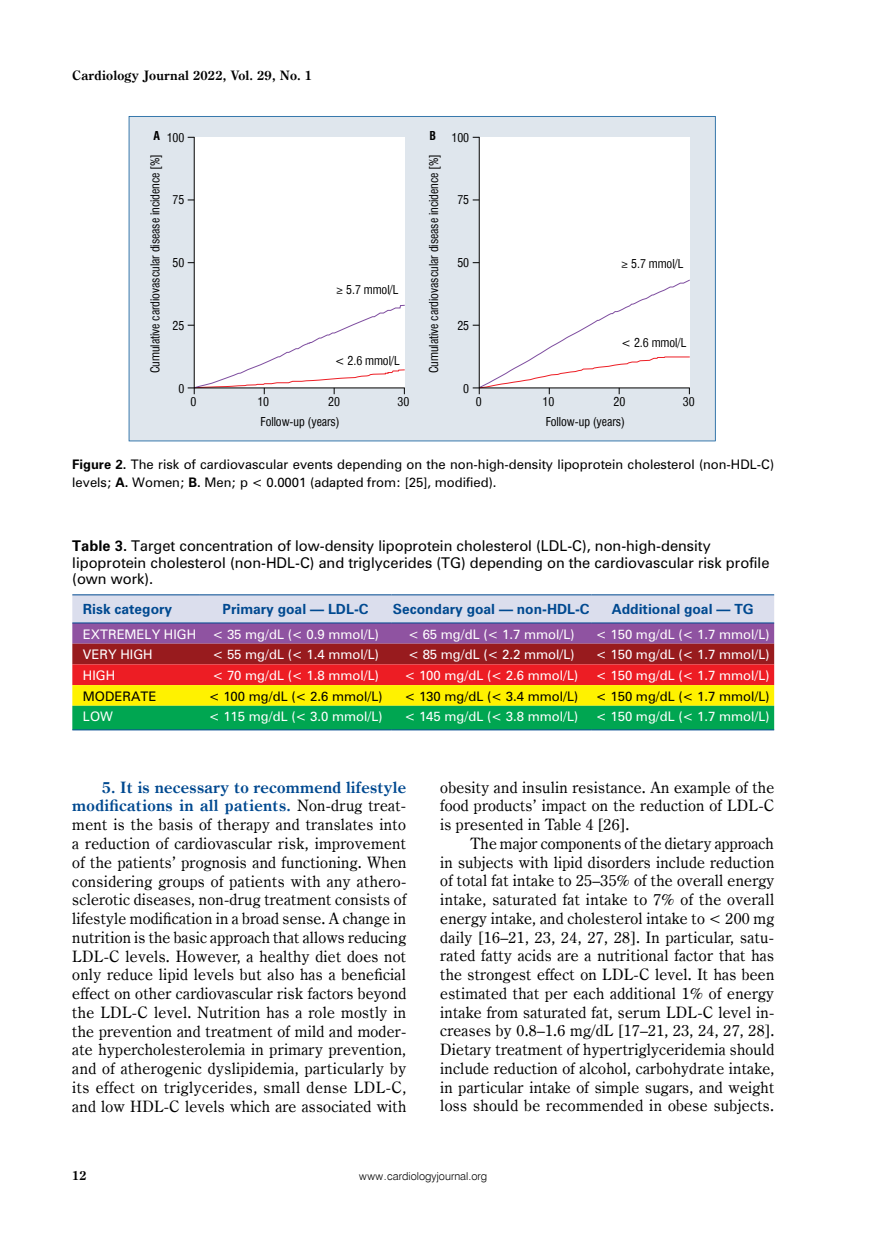
<style>
.page{position:relative;width:872px;height:1234px;background:#fff}
.page>*{position:absolute;margin:0;border:0;box-sizing:border-box;transform-origin:0 0}
.t1{font:15.75px/18.8px "Century Oldst EU";letter-spacing:.015em;color:#000;text-align:justify}
.t2{font:13.5px/16.5px "Zurich PL";color:#000}
.t3{font:700 13.05px "Century Oldst EU";letter-spacing:.015em;color:#000}
.t4{font:700 12.75px "Zurich PL";color:#004990}
.t5{font:700 12.75px "Century Oldst EU";color:#000}
.t6{font:12px "Zurich PL";color:#fff}
.t7{font:12px/17.2px "Zurich PL";color:#000}
.t8{font:12px "Swis 721 Cn EU";letter-spacing:-.005em;color:#000}
.t9{font:700 12px "Swis 721 Cn EU";color:#000}
.t10{font:10.95px "Swis 721 Lt EU";color:#000}
.s1{font-family:"Myriad Pro"}
.s2{font-weight:700}
.s3{font-weight:700;color:#004990}
</style>
<div class="page">
<div style="left:129px;top:116px;width:586px;height:325px;background:#dfe6ed"></div>
<div style="left:479px;top:137px;width:211px;height:250px;background:#fff"></div>
<div style="left:194px;top:137px;width:211px;height:250px;background:#fff"></div>
<hr style="left:194px;top:137px;width:1px;height:257px;background:#000">
<svg style="left:188px;top:304px;width:217px;height:90px"></svg>
<hr style="left:479px;top:137px;width:1px;height:257px;background:#000">
<svg style="left:473px;top:279px;width:217px;height:115px"></svg>
<svg style="left:72px;top:595px;width:702px;height:134px;background:#a68562"></svg>
<hr style="left:72px;top:594px;width:128px;height:1px;background:#004990">
<hr style="left:200px;top:594px;width:191px;height:1px;background:#004990">
<hr style="left:391px;top:594px;width:200px;height:1px;background:#004990">
<hr style="left:591px;top:594px;width:183px;height:1px;background:#004990">
<hr style="left:72px;top:622px;width:128px;height:1px;background:#004990">
<hr style="left:200px;top:622px;width:191px;height:1px;background:#004990">
<hr style="left:391px;top:622px;width:200px;height:1px;background:#004990">
<hr style="left:591px;top:622px;width:183px;height:1px;background:#004990">
<hr style="left:72px;top:729px;width:128px;height:1px;background:#004990">
<hr style="left:200px;top:729px;width:191px;height:1px;background:#004990">
<hr style="left:391px;top:729px;width:200px;height:1px;background:#004990">
<hr style="left:591px;top:729px;width:183px;height:1px;background:#004990">
<p class="t3" style="left:72px;top:67px;width:241px">Cardiology Journal 2022, Vol. 29, No. 1</p>
<p class="t9" style="left:153px;top:129px;width:8px">A</p>
<p class="t9" style="left:429px;top:128px;width:8px">B</p>
<p class="t8" style="left:426px;top:373px;width:221px;rotate:-90deg">Cumulative cardiovascular disease incidence [%]</p>
<p class="t8" style="left:167px;top:129px;width:19px">100</p>
<p class="t8" style="left:147px;top:373px;width:221px;rotate:-90deg">Cumulative cardiovascular disease incidence [%]</p>
<p class="t8" style="left:173px;top:192px;width:13px">75</p>
<p class="t8" style="left:173px;top:255px;width:13px">50</p>
<p class="t8" style="left:336px;top:281px;width:64px"><span class="s1">≥</span> 5.7 mmol/L</p>
<p class="t8" style="left:173px;top:317px;width:13px">25</p>
<p class="t8" style="left:335px;top:352px;width:67px">&lt; 2.6 mmol/L</p>
<p class="t8" style="left:178px;top:380px;width:7px">0</p>
<p class="t8" style="left:451px;top:129px;width:19px">100</p>
<p class="t8" style="left:457px;top:192px;width:13px">75</p>
<p class="t8" style="left:457px;top:255px;width:13px">50</p>
<p class="t8" style="left:457px;top:317px;width:13px">25</p>
<p class="t8" style="left:463px;top:380px;width:7px">0</p>
<p class="t8" style="left:621px;top:256px;width:64px"><span class="s1">≥</span> 5.7 mmol/L</p>
<p class="t8" style="left:621px;top:334px;width:67px">&lt; 2.6 mmol/L</p>
<p class="t8" style="left:190px;top:394px;width:7px">0</p>
<p class="t8" style="left:257px;top:394px;width:13px">10</p>
<p class="t8" style="left:328px;top:394px;width:13px">20</p>
<p class="t8" style="left:397px;top:394px;width:13px">30</p>
<p class="t8" style="left:476px;top:394px;width:7px">0</p>
<p class="t8" style="left:542px;top:394px;width:13px">10</p>
<p class="t8" style="left:613px;top:394px;width:13px">20</p>
<p class="t8" style="left:683px;top:394px;width:13px">30</p>
<p class="t8" style="left:260px;top:414px;width:81px">Follow-up (years)</p>
<p class="t8" style="left:546px;top:414px;width:81px">Follow-up (years)</p>
<p class="t7" style="left:72px;top:456px;width:703px"><span class="s2">Figure 2.</span> The risk of cardiovascular events depending on the non-high-density lipoprotein cholesterol (non-HDL-C) levels; <span class="s2">A.</span> Women; <span class="s2">B.</span> Men; p &lt; 0.0001 (adapted from: [25], modified).</p>
<p class="t2" style="left:72px;top:537px;width:698px"><span class="s2">Table 3.</span> Target concentration of low-density lipoprotein cholesterol (LDL-C), non-high-density lipoprotein cholesterol (non-HDL-C) and triglycerides (TG) depending on the cardiovascular risk profile (own work).</p>
<p class="t4" style="left:83px;top:600px;width:91px">Risk category</p>
<p class="t4" style="left:223px;top:600px;width:148px">Primary goal — LDL-C</p>
<p class="t4" style="left:393px;top:600px;width:198px">Secondary goal — non-HDL-C</p>
<p class="t4" style="left:612px;top:600px;width:143px">Additional goal — TG</p>
<p class="t6" style="left:83px;top:625px;width:115px">EXTREMELY HIGH</p>
<p class="t6" style="left:212px;top:625px;width:168px">&lt; 35 mg/dL (&lt; 0.9 mmol/L)</p>
<p class="t6" style="left:408px;top:625px;width:168px">&lt; 65 mg/dL (&lt; 1.7 mmol/L)</p>
<p class="t6" style="left:596px;top:625px;width:175px">&lt; 150 mg/dL (&lt; 1.7 mmol/L)</p>
<p class="t6" style="left:83px;top:646px;width:71px">VERY HIGH</p>
<p class="t6" style="left:212px;top:646px;width:168px">&lt; 55 mg/dL (&lt; 1.4 mmol/L)</p>
<p class="t6" style="left:408px;top:646px;width:168px">&lt; 85 mg/dL (&lt; 2.2 mmol/L)</p>
<p class="t6" style="left:596px;top:646px;width:175px">&lt; 150 mg/dL (&lt; 1.7 mmol/L)</p>
<p class="t6" style="left:83px;top:667px;width:34px">HIGH</p>
<p class="t6" style="left:212px;top:667px;width:168px">&lt; 70 mg/dL (&lt; 1.8 mmol/L)</p>
<p class="t6" style="left:404px;top:667px;width:175px">&lt; 100 mg/dL (&lt; 2.6 mmol/L)</p>
<p class="t6" style="left:596px;top:667px;width:175px">&lt; 150 mg/dL (&lt; 1.7 mmol/L)</p>
<p class="t7" style="left:83px;top:687px;width:75px">MODERATE</p>
<p class="t7" style="left:209px;top:687px;width:175px">&lt; 100 mg/dL (&lt; 2.6 mmol/L)</p>
<p class="t7" style="left:404px;top:687px;width:175px">&lt; 130 mg/dL (&lt; 3.4 mmol/L)</p>
<p class="t7" style="left:596px;top:687px;width:175px">&lt; 150 mg/dL (&lt; 1.7 mmol/L)</p>
<p class="t6" style="left:83px;top:708px;width:32px">LOW</p>
<p class="t6" style="left:209px;top:708px;width:175px">&lt; 115 mg/dL (&lt; 3.0 mmol/L)</p>
<p class="t6" style="left:404px;top:708px;width:175px">&lt; 145 mg/dL (&lt; 3.8 mmol/L)</p>
<p class="t6" style="left:596px;top:708px;width:175px">&lt; 150 mg/dL (&lt; 1.7 mmol/L)</p>
<p class="t1" style="left:72px;top:777px;width:335px;text-indent:30px"><span class="s3">5. It is necessary to recommend lifestyle modifications in all patients.</span> Non-drug treat&shy;ment is the basis of therapy and translates into a reduction of cardiovascular risk, improvement of the patients’ prognosis and functioning. When considering groups of patients with any athero&shy;sclerotic diseases, non-drug treatment consists of lifestyle modification in a broad sense. A change in nutrition is the basic approach that allows reducing LDL-C levels. However, a healthy diet does not only reduce lipid levels but also has a beneficial effect on other cardiovascular risk factors beyond the LDL-C level. Nutrition has a role mostly in the prevention and treatment of mild and moder&shy;ate hypercholesterolemia in primary prevention, and of atherogenic dyslipidemia, particularly by its effect on triglycerides, small dense LDL-C, and low HDL-C levels which are associated with</p>
<p class="t1" style="left:440px;top:777px;width:335px">obesity and insulin resistance. An example of the food products’ impact on the reduction of LDL-C is presented in Table 4 [26].</p>
<p class="t1" style="left:440px;top:834px;width:335px;text-indent:30px">The major components of the dietary approach in subjects with lipid disorders include reduction of total fat intake to 25–35% of the overall energy intake, saturated fat intake to 7% of the overall energy intake, and cholesterol intake to &lt; 200 mg daily [16–21, 23, 24, 27, 28]. In particular, satu&shy;rated fatty acids are a nutritional factor that has the strongest effect on LDL-C level. It has been estimated that per each additional 1% of energy intake from saturated fat, serum LDL-C level in&shy;creases by 0.8–1.6 mg/dL [17–21, 23, 24, 27, 28].<br>Dietary treatment of hypertriglyceridemia should include reduction of alcohol, carbohydrate intake, in particular intake of simple sugars, and weight loss should be recommended in obese subjects.</p>
<p class="t5" style="left:72px;top:1167px;width:16px">12</p>
<p class="t10" style="left:359px;top:1169px;width:129px">www.cardiologyjournal.org</p>
</div>
